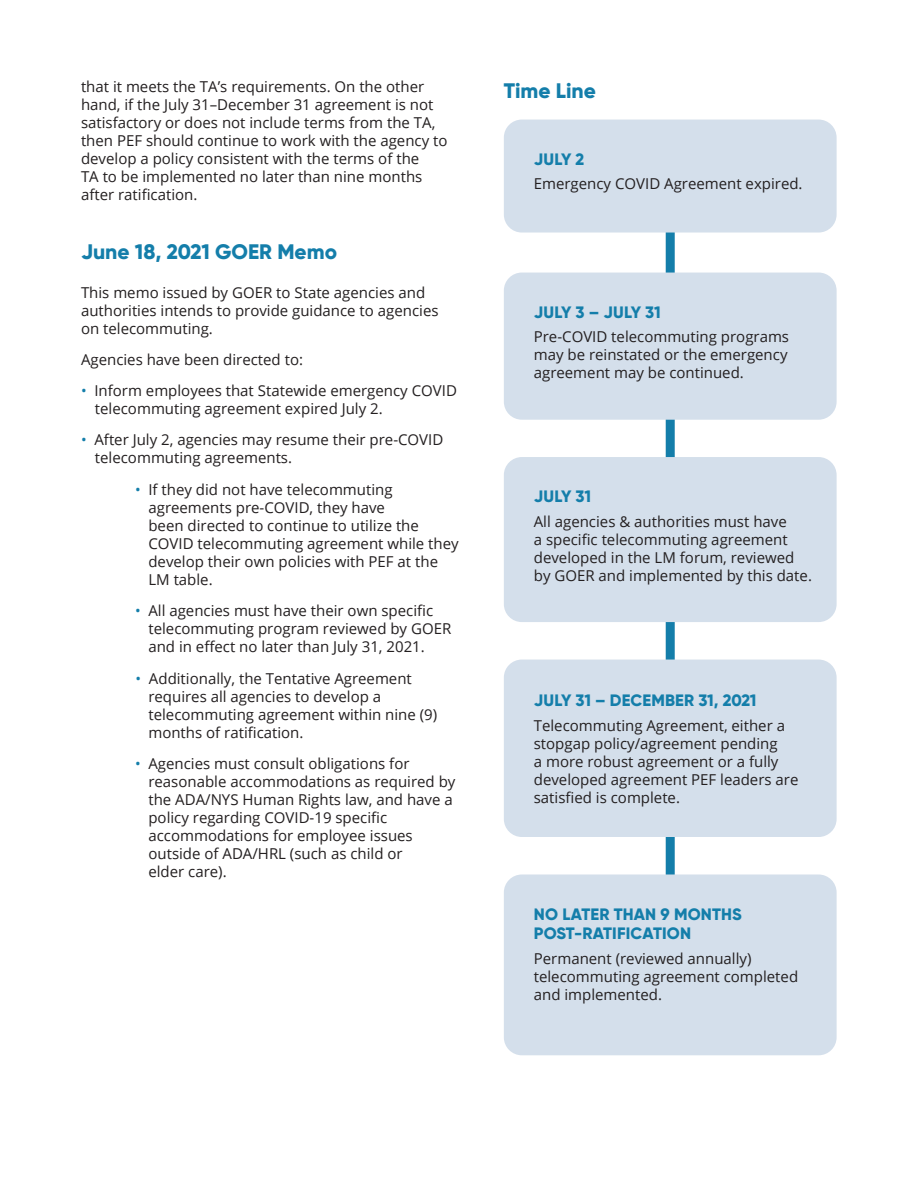
<style>
.page{position:relative;width:918px;height:1188px;background:#fff}
.page>*{position:absolute;margin:0;border:0;box-sizing:border-box;transform-origin:0 0}
.t1{font:800 21px "Gilroy";color:#147eaa}
.t2{font:800 16.5px/19.8px "Gilroy";letter-spacing:.01em;color:#147eaa}
.t3{font:15px/18px "Open Sans";color:#231f20}
.s1{color:#147eaa}
</style>
<div class="page">
<div style="left:666px;top:143px;width:9px;height:792px;background:#147eaa"></div>
<div style="left:504px;top:874px;width:333px;height:181px;background:#d4dfeb;border-radius:18px"></div>
<div style="left:504px;top:120px;width:333px;height:113px;background:#d4dfeb;border-radius:18px"></div>
<div style="left:504px;top:273px;width:333px;height:147px;background:#d4dfeb;border-radius:18px"></div>
<div style="left:504px;top:457px;width:333px;height:165px;background:#d4dfeb;border-radius:18px"></div>
<div style="left:504px;top:660px;width:333px;height:177px;background:#d4dfeb;border-radius:18px"></div>
<p class="t3" style="left:81px;top:78px;width:368px">that it meets the TA’s requirements. On the other hand, if the July 31–December 31 agreement is not satisfactory or does not include terms from the TA, then PEF should continue to work with the agency to develop a policy consistent with the terms of the<br>TA to be implemented no later than nine months after ratification.</p>
<p class="t1" style="left:81px;top:239px;width:258px">June 18, 2021 GOER Memo</p>
<p class="t3" style="left:81px;top:283px;width:359px">This memo issued by GOER to State agencies and authorities intends to provide guidance to agencies on telecommuting.</p>
<p class="t3" style="left:81px;top:350px;width:224px">Agencies have been directed to:</p>
<p class="t3" style="left:95px;top:381px;width:363px;text-indent:-14px"><span class="s1">•</span> Inform employees that Statewide emergency COVID telecommuting agreement expired July 2.</p>
<p class="t3" style="left:95px;top:430px;width:350px;text-indent:-14px"><span class="s1">•</span> After July 2, agencies may resume their pre-COVID telecommuting agreements.</p>
<p class="t3" style="left:148px;top:480px;width:312px;text-indent:-13px"><span class="s1">•</span> If they did not have telecommuting agreements pre-COVID, they have<br>been directed to continue to utilize the COVID telecommuting agreement while they develop their own policies with PEF at the LM table.</p>
<p class="t3" style="left:148px;top:601px;width:304px;text-indent:-13px"><span class="s1">•</span> All agencies must have their own specific telecommuting program reviewed by GOER and in effect no later than July 31, 2021.</p>
<p class="t3" style="left:148px;top:669px;width:290px;text-indent:-13px"><span class="s1">•</span> Additionally, the Tentative Agreement requires all agencies to develop a telecommuting agreement within nine (9) months of ratification.</p>
<p class="t3" style="left:148px;top:754px;width:309px;text-indent:-13px"><span class="s1">•</span> Agencies must consult obligations for reasonable accommodations as required by the ADA/NYS Human Rights law, and have a policy regarding COVID-19 specific accommodations for employee issues outside of ADA/HRL (such as child or<br>elder care).</p>
<p class="t1" style="left:504px;top:77px;width:94px">Time Line</p>
<p class="t2" style="left:534px;top:149px;width:52px">JULY 2</p>
<p class="t3" style="left:534px;top:175px;width:270px">Emergency COVID Agreement expired.</p>
<p class="t2" style="left:534px;top:302px;width:128px">JULY 3 – JULY 31</p>
<p class="t3" style="left:534px;top:328px;width:257px;text-align:justify">Pre-COVID telecommuting programs may be reinstated or the emergency agreement may be continued.</p>
<p class="t2" style="left:534px;top:486px;width:59px">JULY 31</p>
<p class="t3" style="left:534px;top:512px;width:280px">All agencies &amp; authorities must have<br>a specific telecommuting agreement developed in the LM forum, reviewed by GOER and implemented by this date.</p>
<p class="t2" style="left:534px;top:690px;width:224px">JULY 31 – DECEMBER 31, 2021</p>
<p class="t3" style="left:534px;top:716px;width:266px">Telecommuting Agreement, either a stopgap policy/agreement pending<br>a more robust agreement or a fully developed agreement PEF leaders are satisfied is complete.</p>
<p class="t2" style="left:534px;top:904px;width:209px">NO LATER THAN 9 MONTHS<br>POST-RATIFICATION</p>
<p class="t3" style="left:534px;top:949px;width:266px">Permanent (reviewed annually) telecommuting agreement completed and implemented.</p>
</div>
